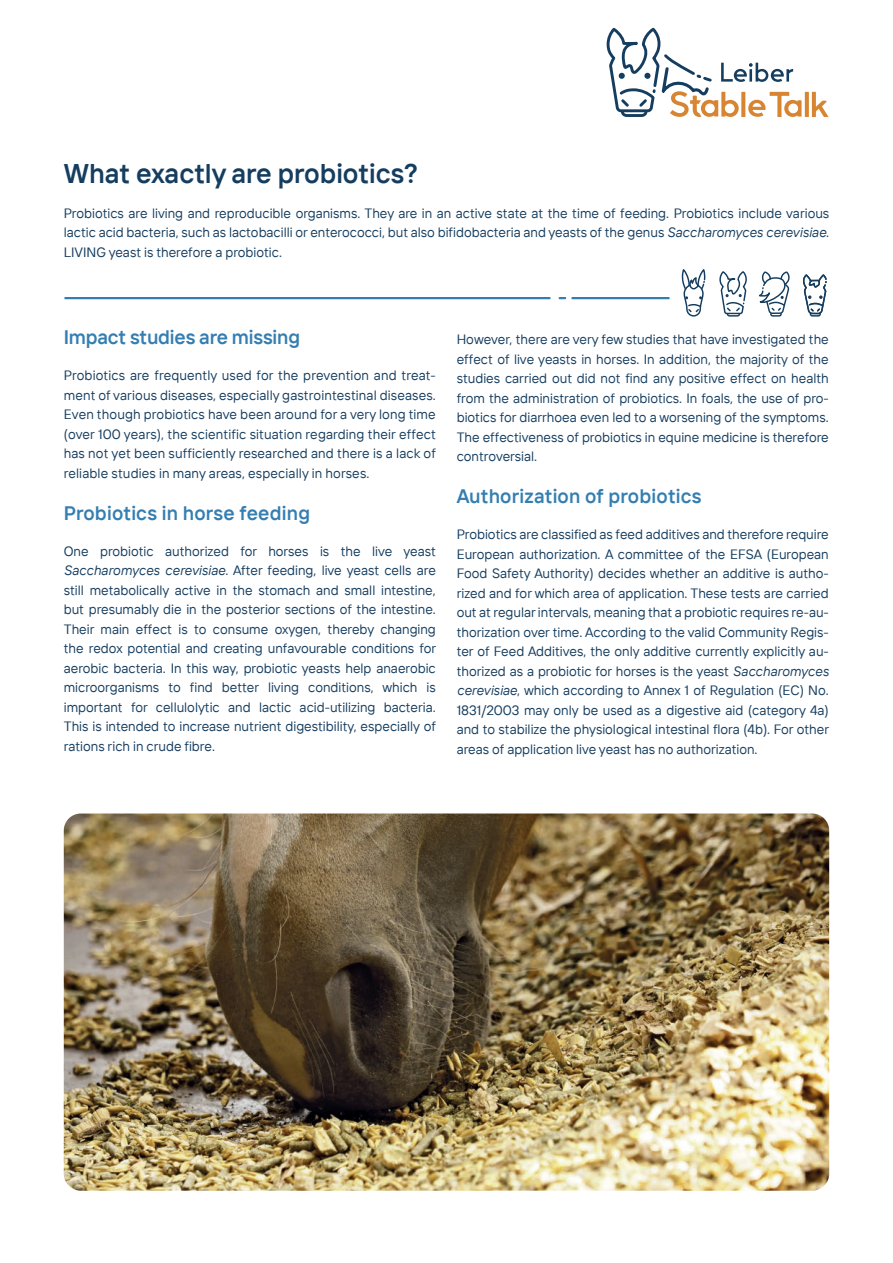
<style>
.page{position:relative;width:893px;height:1263px;background:#fff}
.page>*{position:absolute;margin:0;border:0;box-sizing:border-box;transform-origin:0 0}
.t1{font:600 27px "TT Interphases";color:#153d5f}
.t2{font:600 19.5px "TT Interphases";letter-spacing:.01em;color:#347eb1}
.t3{font:600 19.5px "TT Interphases";letter-spacing:-.01em;color:#347eb1}
.t4{font:13.5px/19.5px "TT Interphases";color:#153d5f;text-align:justify}
.s1{font-style:italic}
</style>
<div class="page">
<hr style="left:572px;top:297px;width:97px;height:2px;background:#347eb1">
<hr style="left:65px;top:297px;width:485px;height:2px;background:#347eb1">
<svg style="left:682px;top:269px;width:24px;height:48px"></svg>
<svg style="left:758px;top:271px;width:32px;height:46px"></svg>
<svg style="left:719px;top:271px;width:28px;height:46px"></svg>
<svg style="left:803px;top:274px;width:24px;height:43px"></svg>
<img style="left:64px;top:813px;width:765px;height:378px">
<svg style="left:606px;top:27px;width:222px;height:90px"></svg>
<h1 class="t1" style="left:64px;top:163px;width:356px">What exactly are probiotics?</h1>
<p class="t4" style="left:64px;top:204px;width:767px">Probiotics are living and reproducible organisms. They are in an active state at the time of feeding. Probiotics include various lactic acid bacteria, such as lactobacilli or enterococci, but also bifidobacteria and yeasts of the genus <span class="s1">Saccharomyces cerevisiae</span>.<br>LIVING yeast is therefore a probiotic.</p>
<h2 class="t3" style="left:64px;top:330px;width:238px">Impact studies are missing</h2>
<p class="t4" style="left:64px;top:367px;width:374px">Probiotics are frequently used for the prevention and treat&shy;ment of various diseases, especially gastrointestinal diseases.<br>Even though probiotics have been around for a very long time (over 100 years), the scientific situation regarding their effect has not yet been sufficiently researched and there is a lack of reliable studies in many areas, especially in horses.</p>
<h2 class="t2" style="left:64px;top:506px;width:248px">Probiotics in horse feeding</h2>
<p class="t4" style="left:64px;top:543px;width:374px">One probiotic authorized for horses is the live yeast <span class="s1">Saccharomyces cerevisiae</span>. After feeding, live yeast cells are still metabolically active in the stomach and small intestine, but presumably die in the posterior sections of the intestine.<br>Their main effect is to consume oxygen, thereby changing the redox potential and creating unfavourable conditions for aerobic bacteria. In this way, probiotic yeasts help anaerobic microorganisms to find better living conditions, which is important for cellulolytic and lactic acid-utilizing bacteria.<br>This is intended to increase nutrient digestibility, especially of rations rich in crude fibre.</p>
<p class="t4" style="left:457px;top:331px;width:374px">However, there are very few studies that have investigated the effect of live yeasts in horses. In addition, the majority of the studies carried out did not find any positive effect on health from the administration of probiotics. In foals, the use of pro&shy;biotics for diarrhoea even led to a worsening of the symptoms.<br>The effectiveness of probiotics in equine medicine is therefore controversial.</p>
<h2 class="t2" style="left:457px;top:489px;width:246px">Authorization of probiotics</h2>
<p class="t4" style="left:457px;top:526px;width:374px">Probiotics are classified as feed additives and therefore require European authorization. A committee of the EFSA (European Food Safety Authority) decides whether an additive is autho&shy;rized and for which area of application. These tests are carried out at regular intervals, meaning that a probiotic requires re-au&shy;thorization over time. According to the valid Community Regis&shy;ter of Feed Additives, the only additive currently explicitly au&shy;thorized as a probiotic for horses is the yeast <span class="s1">Saccharomyces cerevisiae</span>, which according to Annex 1 of Regulation (EC) No.<br>1831/2003 may only be used as a digestive aid (category 4a) and to stabilize the physiological intestinal flora (4b). For other areas of application live yeast has no authorization.</p>
</div>
